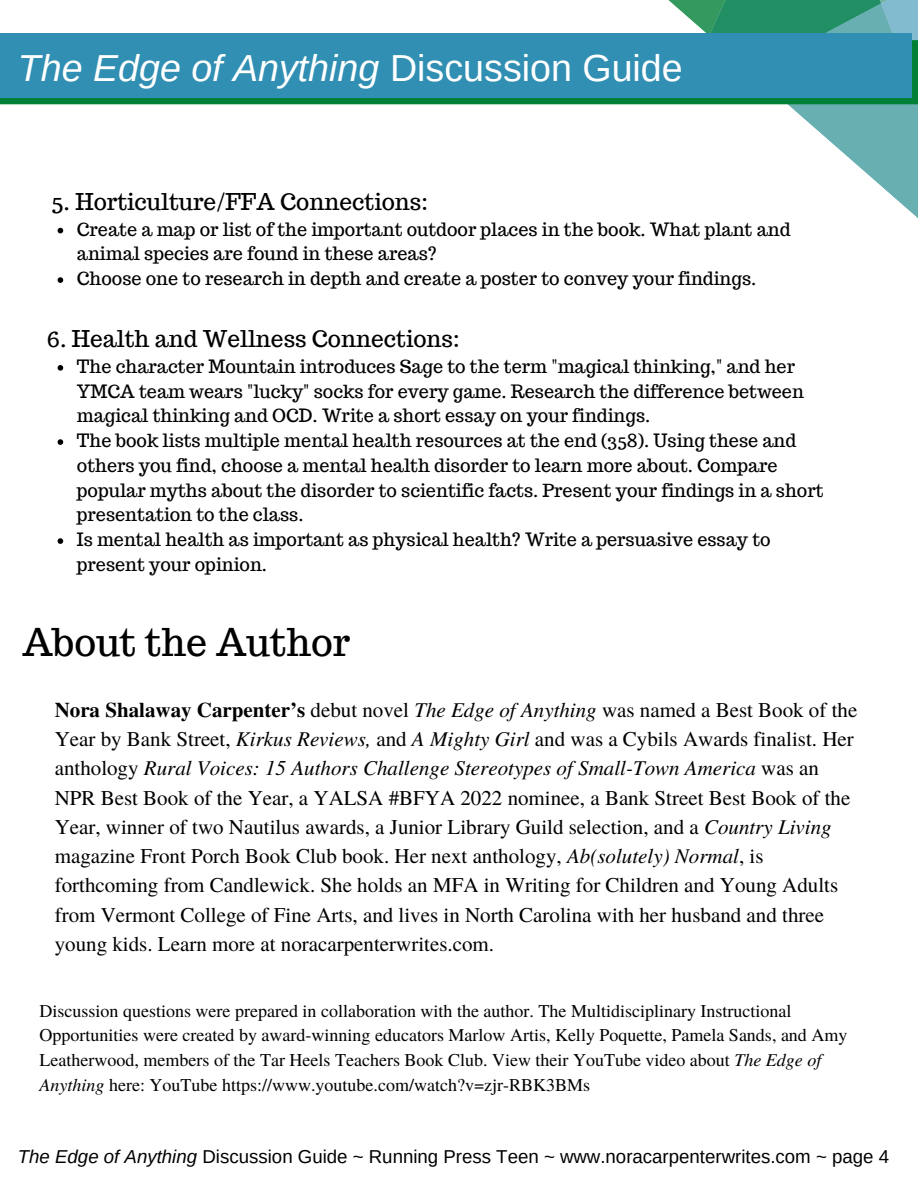
<style>
.page{position:relative;width:918px;height:1188px;background:#fff}
.page>*{position:absolute;margin:0;border:0;box-sizing:border-box;transform-origin:0 0}
.t1{font:italic 37.65px "Arimo";color:#fff}
.t2{font:37.5px "Trocchi";color:#000}
.t3{font:22.65px "Trocchi";color:#000}
.t4{font:21px/29.2px "Te X Gyre Termes";color:#000}
.t5{font:18.6px "Arimo";color:#000}
.t6{font:18px/24.8px "Trocchi";color:#000}
.t7{font:18px/24.8px "Te X Gyre Termes";color:#000}
.s1{font-style:normal}
.s2{font-weight:700}
.s3{font-style:italic}
</style>
<div class="page">
<svg style="left:58px;top:228px;width:5px;height:5px"></svg>
<svg style="left:58px;top:277px;width:5px;height:6px"></svg>
<svg style="left:58px;top:365px;width:5px;height:6px"></svg>
<svg style="left:58px;top:439px;width:5px;height:6px"></svg>
<svg style="left:58px;top:538px;width:5px;height:6px"></svg>
<svg style="left:523px;top:0;width:395px;height:218px"></svg>
<div style="left:0;top:40px;width:918px;height:64px;background:#008037"></div>
<div style="left:0;top:33px;width:912px;height:65px;background:#308fb2"></div>
<p class="t1" style="left:18px;top:47px;width:666px">The Edge of Anything <span class="s1">Discussion Guide</span></p>
<p class="t3" style="left:52px;top:187px;width:378px">5. Horticulture/FFA Connections:</p>
<p class="t6" style="left:77px;top:217px;width:715px">Create a map or list of the important outdoor places in the book. What plant and animal species are found in these areas?</p>
<p class="t6" style="left:77px;top:266px;width:681px">Choose one to research in depth and create a poster to convey your findings.</p>
<p class="t3" style="left:46px;top:324px;width:415px">6. Health and Wellness Connections:</p>
<p class="t6" style="left:77px;top:354px;width:729px">The character Mountain introduces Sage to the term "magical thinking," and her<br>YMCA team wears "lucky" socks for every game. Research the difference between magical thinking and OCD. Write a short essay on your findings.</p>
<p class="t6" style="left:77px;top:428px;width:748px">The book lists multiple mental health resources at the end (358). Using these and others you find, choose a mental health disorder to learn more about. Compare popular myths about the disorder to scientific facts. Present your findings in a short presentation to the class.</p>
<p class="t6" style="left:77px;top:527px;width:695px">Is mental health as important as physical health? Write a persuasive essay to present your opinion.</p>
<p class="t2" style="left:23px;top:618px;width:329px">About the Author</p>
<p class="t4" style="left:55px;top:694px;width:804px"><span class="s2">Nora Shalaway Carpenter’s</span> debut novel <span class="s3">The Edge of Anything</span> was named a Best Book of the Year by Bank Street, <span class="s3">Kirkus Reviews,</span> and <span class="s3">A Mighty Girl</span> and was a Cybils Awards finalist. Her anthology <span class="s3">Rural Voices: 15 Authors Challenge Stereotypes of Small-Town America</span> was an NPR Best Book of the Year, a YALSA #BFYA 2022 nominee, a Bank Street Best Book of the Year, winner of two Nautilus awards, a Junior Library Guild selection, and a <span class="s3">Country Living </span>magazine Front Porch Book Club book. Her next anthology, <span class="s3">Ab(solutely) Normal</span>, is forthcoming from Candlewick. She holds an MFA in Writing for Children and Young Adults from Vermont College of Fine Arts, and lives in North Carolina with her husband and three young kids. Learn more at noracarpenterwrites.com.</p>
<p class="t7" style="left:40px;top:997px;width:809px">Discussion questions were prepared in collaboration with the author. The Multidisciplinary Instructional Opportunities were created by award-winning educators Marlow Artis, Kelly Poquette, Pamela Sands, and Amy Leatherwood, members of the Tar Heels Teachers Book Club. View their YouTube video about <span class="s3">The Edge of Anything</span> here: YouTube https://www.youtube.com/watch?v=zjr-RBK3BMs</p>
<p class="t5" style="left:18px;top:1146px;width:873px"><span class="s3">The Edge of Anything</span> Discussion Guide ~ Running Press Teen ~ www.noracarpenterwrites.com ~ page 4</p>
</div>
